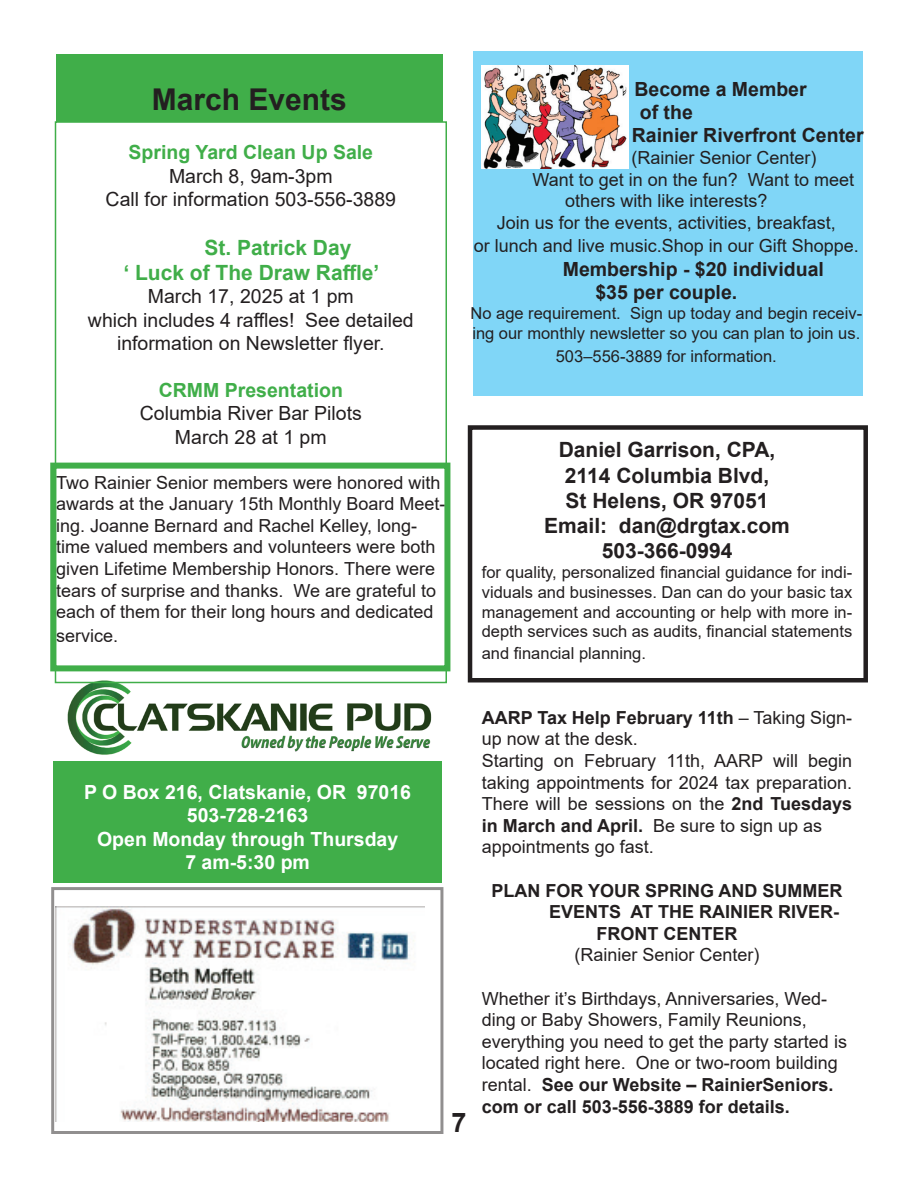
<style>
.page{position:relative;width:918px;height:1188px;background:#fff}
.page>*{position:absolute;margin:0;border:0;box-sizing:border-box;transform-origin:0 0}
.t1{font:700 30px "Arial";color:#231f20}
.t2{font:700 27px "Arial";color:#231f20}
.t3{font:700 21px/25.2px "Arial";color:#231f20;text-align:center}
.t4{font:700 21px/25.2px "Arial";color:#40ae49}
.t5{font:19.5px/23.4px "Arial";color:#231f20;text-align:center}
.t6{font:700 19.5px/23.4px "Arial";color:#231f20}
.t7{font:700 19.5px/23.4px "Arial";color:#fff;text-align:center}
.t8{font:700 19.5px "Arial";color:#40ae49}
.t9{font:18px/21.6px "Arial";color:#231f20}
.t10{font:700 18px "Arial";color:#231f20}
.t11{font:16.5px/19.8px "Arial";color:#231f20;text-align:justify}
.s1{font-weight:700}
</style>
<div class="page">
<img style="left:56px;top:907px;width:369px;height:214px">
<img style="left:50px;top:671px;width:384px;height:84px">
<div style="left:54px;top:761px;width:388px;height:121px;background:#40ae49"></div>
<div style="left:473px;top:51px;width:390px;height:344px;background:#80d6f7"></div>
<div style="left:56px;top:55px;width:386px;height:67px;background:#40ae49"></div>
<div style="left:55px;top:121px;width:392px;height:562px;border:2px solid #40ae49"></div>
<div style="left:50px;top:463px;width:400px;height:208px;border:6px solid #40ae49"></div>
<div style="left:468px;top:425px;width:400px;height:258px;border:4px solid #231f20"></div>
<img style="left:482px;top:66px;width:147px;height:102px">
<h1 class="t1" style="left:152px;top:79px;width:197px">March Events</h1>
<p class="t8" style="left:129px;top:139px;width:246px">Spring Yard Clean Up Sale</p>
<p class="t5" style="left:106px;top:164px;width:292px">March 8, 9am-3pm<br>Call for information 503-556-3889</p>
<p class="t4" style="left:123px;top:235px;width:258px;text-indent:81px">St. Patrick Day<br>‘ Luck of The Draw Raffle’</p>
<p class="t5" style="left:88px;top:285px;width:327px">March 17, 2025 at 1 pm<br>which includes 4 raffles! See detailed information on Newsletter flyer.</p>
<p class="t8" style="left:159px;top:376px;width:186px">CRMM Presentation</p>
<p class="t5" style="left:140px;top:402px;width:224px">Columbia River Bar Pilots<br>March 28 at 1 pm</p>
<p class="t9" style="left:56px;top:471px;width:391px">Two Rainier Senior members were honored with awards at the January 15th Monthly Board Meet&shy;ing. Joanne Bernard and Rachel Kelley, long&shy;time valued members and volunteers were both given Lifetime Membership Honors. There were tears of surprise and thanks. We are grateful to each of them for their long hours and dedicated</p>
<p class="t9" style="left:56px;top:624px;width:64px">service.</p>
<p class="t6" style="left:634px;top:77px;width:174px">Become a Member</p>
<p class="t6" style="left:640px;top:101px;width:55px">of the</p>
<p class="t6" style="left:632px;top:124px;width:233px">Rainier Riverfront Center</p>
<p class="t9" style="left:631px;top:147px;width:187px">(Rainier Senior Center)</p>
<p class="t9" style="left:532px;top:168px;width:323px">Want to get in on the fun? Want to meet</p>
<p class="t9" style="left:565px;top:190px;width:204px">others with like interests?</p>
<p class="t9" style="left:497px;top:212px;width:341px">Join us for the events, activities, breakfast,</p>
<p class="t9" style="left:474px;top:235px;width:387px">or lunch and live music.Shop in our Gift Shoppe.</p>
<p class="t6" style="left:595px;top:257px;width:230px;text-indent:-33px">Membership - $20 individual $35 per couple.</p>
<p class="t11" style="left:471px;top:303px;width:393px">No age requirement. Sign up today and begin receiv&shy;ing our monthly newsletter so you can plan to join us.</p>
<p class="t11" style="left:556px;top:346px;width:223px">503–556-3889 for information.</p>
<p class="t3" style="left:544px;top:438px;width:247px">Daniel Garrison, CPA,<br>2114 Columbia Blvd,<br>St Helens, OR 97051<br>Email: dan@drgtax.com<br>503-366-0994</p>
<p class="t11" style="left:482px;top:562px;width:372px">for quality, personalized financial guidance for indi&shy;viduals and businesses. Dan can do your basic tax management and accounting or help with more in&shy;depth services such as audits, financial statements</p>
<p class="t11" style="left:482px;top:643px;width:166px">and financial planning.</p>
<p class="t7" style="left:84px;top:780px;width:328px">P O Box 216, Clatskanie, OR 97016<br>503-728-2163<br>Open Monday through Thursday<br>7 am-5:30 pm</p>
<h2 class="t2" style="left:451px;top:1103px;width:17px">7</h2>
<p class="t9" style="left:482px;top:707px;width:372px"><span class="s1">AARP Tax Help February 11th</span> – Taking Sign&shy;up now at the desk.<br>Starting on February 11th, AARP will begin taking appointments for 2024 tax preparation.<br>There will be sessions on the <span class="s1">2nd Tuesdays in March and April.</span> Be sure to sign up as appointments go fast.</p>
<p class="t10" style="left:492px;top:878px;width:353px">PLAN FOR YOUR SPRING AND SUMMER</p>
<p class="t10" style="left:549px;top:899px;width:292px">EVENTS AT THE RAINIER RIVER-</p>
<p class="t10" style="left:597px;top:921px;width:142px">FRONT CENTER</p>
<p class="t9" style="left:575px;top:944px;width:187px">(Rainier Senior Center)</p>
<p class="t9" style="left:482px;top:987px;width:367px">Whether it’s Birthdays, Anniversaries, Wed&shy;ding or Baby Showers, Family Reunions, everything you need to get the party started is located right here. One or two-room building rental. <span class="s1">See our Website – RainierSeniors. com or call 503-556-3889 for details.</span></p>
</div>
